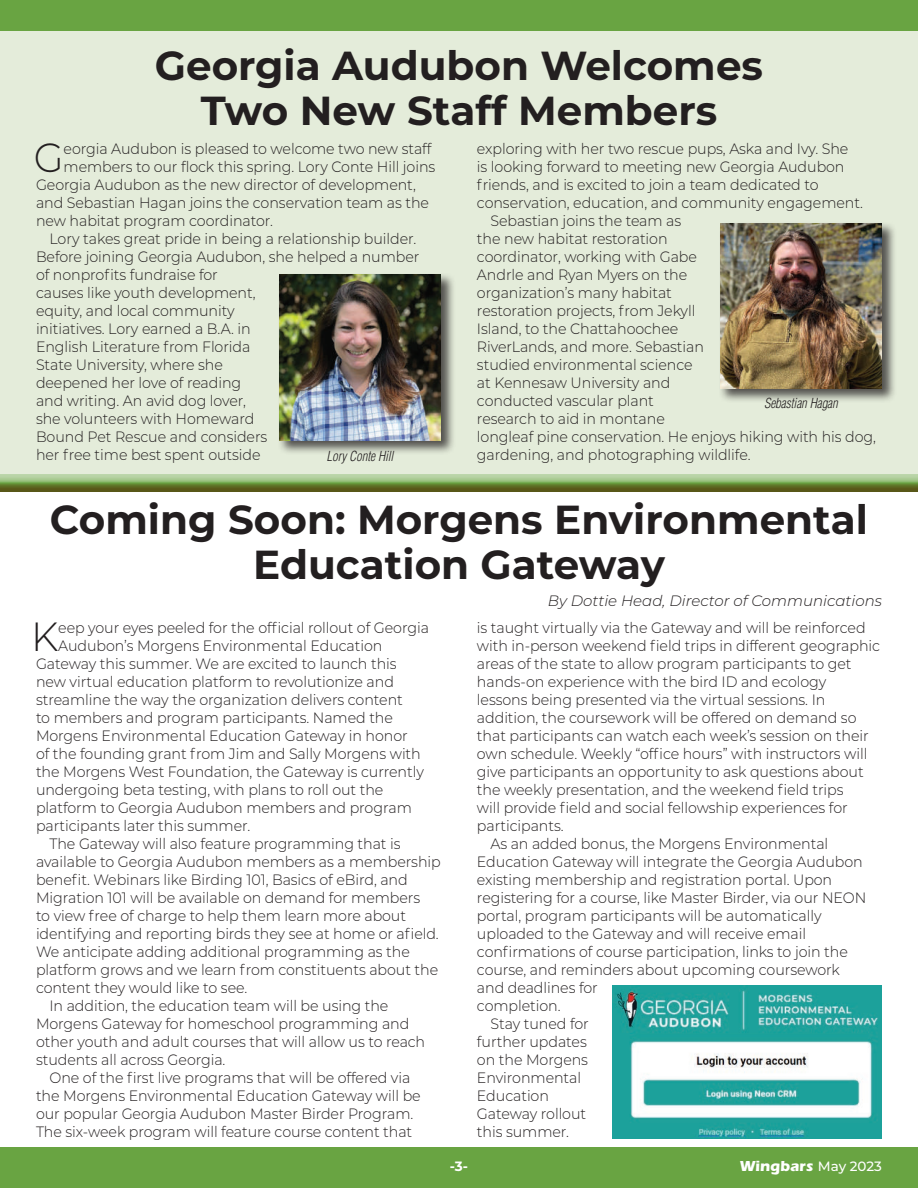
<style>
.page{position:relative;width:918px;height:1188px;background:#fff}
.page>*{position:absolute;margin:0;border:0;box-sizing:border-box;transform-origin:0 0}
.t1{font:300 40.65px "Montserrat";color:#231f20;scale:.95 1}
.t2{font:700 40.5px/45px "Montserrat";color:#231f20;text-align:center}
.t3{font:300 15px "Montserrat";letter-spacing:-.005em;color:#231f20;scale:.95 1}
.t4{font:italic 300 15px "Montserrat";color:#231f20}
.t5{font:700 15px "Itc Eras";color:#fff}
.t6{font:italic 300 condensed 13.5px "Helvetica";letter-spacing:-.005em;color:#231f20;scale:.95 1}
.t7{font:700 13.5px "Montserrat";color:#fff}
.s1{font-family:"Montserrat";font-weight:500;font-size:13.5px}
</style>
<div class="page">
<div style="left:0;top:1148px;width:918px;height:40px;background:#69a442"></div>
<div style="left:0;top:0;width:918px;height:32px;background:#69a442"></div>
<div style="left:0;top:32px;width:918px;height:445px;background:#e4ecda"></div>
<div style="left:277px;top:273px;width:178px;height:183px;background:#231f20;opacity:.75"></div>
<img style="left:279px;top:274px;width:162px;height:167px">
<div style="left:718px;top:221px;width:179px;height:182px;background:#231f20;opacity:.75"></div>
<img style="left:720px;top:223px;width:162px;height:165px">
<div style="left:0;top:474px;width:918px;height:20px;background:#ca612c;opacity:.75"></div>
<img style="left:612px;top:986px;width:270px;height:152px">
<h2 class="t2" style="left:155px;top:41px;width:610px">Georgia Audubon Welcomes<br>Two New Staff Members</h2>
<h1 class="t1" style="left:34px;top:130px;width:33px">G</h1>
<p class="t3" style="left:64px;top:139px;width:389px">eorgia Audubon is pleased to welcome two new staff</p>
<p class="t3" style="left:64px;top:157px;width:393px">members to our flock this spring. Lory Conte Hill joins</p>
<p class="t3" style="left:36px;top:175px;width:401px">Georgia Audubon as the new director of development,</p>
<p class="t3" style="left:36px;top:193px;width:415px">and Sebastian Hagan joins the conservation team as the</p>
<p class="t3" style="left:36px;top:211px;width:251px">new habitat program coordinator.</p>
<p class="t3" style="left:49px;top:229px;width:388px">Lory takes great pride in being a relationship builder.</p>
<p class="t3" style="left:36px;top:247px;width:405px">Before joining Georgia Audubon, she helped a number</p>
<p class="t3" style="left:36px;top:265px;width:193px">of nonprofits fundraise for</p>
<p class="t3" style="left:36px;top:283px;width:233px">causes like youth development,</p>
<p class="t3" style="left:36px;top:301px;width:211px">equity, and local community</p>
<p class="t3" style="left:36px;top:319px;width:228px">initiatives. Lory earned a B.A. in</p>
<p class="t3" style="left:36px;top:337px;width:227px">English Literature from Florida</p>
<p class="t3" style="left:36px;top:355px;width:198px">State University, where she</p>
<p class="t3" style="left:36px;top:373px;width:218px">deepened her love of reading</p>
<p class="t3" style="left:36px;top:391px;width:223px">and writing. An avid dog lover,</p>
<p class="t3" style="left:36px;top:409px;width:231px">she volunteers with Homeward</p>
<p class="t3" style="left:36px;top:427px;width:245px">Bound Pet Rescue and considers</p>
<p class="t3" style="left:36px;top:445px;width:238px">her free time best spent outside</p>
<p class="t6" style="left:327px;top:447px;width:72px">Lory Conte Hill</p>
<p class="t3" style="left:477px;top:139px;width:392px">exploring with her two rescue pups, Aska and Ivy. She</p>
<p class="t3" style="left:477px;top:157px;width:388px">is looking forward to meeting new Georgia Audubon</p>
<p class="t3" style="left:477px;top:175px;width:361px">friends, and is excited to join a team dedicated to</p>
<p class="t3" style="left:477px;top:193px;width:408px">conservation, education, and community engagement.</p>
<p class="t3" style="left:490px;top:211px;width:202px">Sebastian joins the team as</p>
<p class="t3" style="left:477px;top:229px;width:202px">the new habitat restoration</p>
<p class="t3" style="left:477px;top:247px;width:233px">coordinator, working with Gabe</p>
<p class="t3" style="left:477px;top:265px;width:223px">Andrle and Ryan Myers on the</p>
<p class="t3" style="left:477px;top:283px;width:207px">organization’s many habitat</p>
<p class="t3" style="left:477px;top:301px;width:231px">restoration projects, from Jekyll</p>
<p class="t3" style="left:477px;top:319px;width:214px">Island, to the Chattahoochee</p>
<p class="t3" style="left:477px;top:337px;width:241px">RiverLands, and more. Sebastian</p>
<p class="t3" style="left:477px;top:355px;width:229px">studied environmental science</p>
<p class="t3" style="left:477px;top:373px;width:205px">at Kennesaw University and</p>
<p class="t3" style="left:477px;top:391px;width:188px">conducted vascular plant</p>
<p class="t3" style="left:477px;top:409px;width:199px">research to aid in montane</p>
<p class="t3" style="left:477px;top:427px;width:422px">longleaf pine conservation. He enjoys hiking with his dog,</p>
<p class="t3" style="left:477px;top:445px;width:290px">gardening, and photographing wildlife.</p>
<p class="t6" style="left:764px;top:395px;width:79px">Sebastian Hagan</p>
<h2 class="t2" style="left:50px;top:495px;width:820px">Coming Soon: Morgens Environmental<br>Education Gateway</h2>
<p class="t4" style="left:548px;top:591px;width:336px">By Dottie Head, Director of Communications</p>
<h1 class="t1" style="left:31px;top:608px;width:30px">K</h1>
<p class="t3" style="left:58px;top:617px;width:392px">eep your eyes peeled for the official rollout of Georgia</p>
<p class="t3" style="left:58px;top:635px;width:343px">Audubon’s Morgens Environmental Education</p>
<p class="t3" style="left:36px;top:653px;width:381px">Gateway this summer. We are excited to launch this</p>
<p class="t3" style="left:36px;top:671px;width:378px">new virtual education platform to revolutionize and</p>
<p class="t3" style="left:36px;top:689px;width:388px">streamline the way the organization delivers content</p>
<p class="t3" style="left:36px;top:707px;width:377px">to members and program participants. Named the</p>
<p class="t3" style="left:36px;top:725px;width:393px">Morgens Environmental Education Gateway in honor</p>
<p class="t3" style="left:36px;top:743px;width:407px">of the founding grant from Jim and Sally Morgens with</p>
<p class="t3" style="left:36px;top:761px;width:410px">the Morgens West Foundation, the Gateway is currently</p>
<p class="t3" style="left:36px;top:779px;width:367px">undergoing beta testing, with plans to roll out the</p>
<p class="t3" style="left:36px;top:797px;width:397px">platform to Georgia Audubon members and program</p>
<p class="t3" style="left:36px;top:815px;width:227px">participants later this summer.</p>
<p class="t3" style="left:49px;top:833px;width:371px">The Gateway will also feature programming that is</p>
<p class="t3" style="left:36px;top:851px;width:428px">available to Georgia Audubon members as a membership</p>
<p class="t3" style="left:36px;top:869px;width:393px">benefit. Webinars like Birding 101, Basics of eBird, and</p>
<p class="t3" style="left:36px;top:887px;width:406px">Migration 101 will be available on demand for members</p>
<p class="t3" style="left:36px;top:905px;width:391px">to view free of charge to help them learn more about</p>
<p class="t3" style="left:36px;top:923px;width:426px">identifying and reporting birds they see at home or afield.</p>
<p class="t3" style="left:36px;top:941px;width:395px">We anticipate adding additional programming as the</p>
<p class="t3" style="left:36px;top:959px;width:425px">platform grows and we learn from constituents about the</p>
<p class="t3" style="left:36px;top:977px;width:224px">content they would like to see.</p>
<p class="t3" style="left:49px;top:995px;width:358px">In addition, the education team will be using the</p>
<p class="t3" style="left:36px;top:1013px;width:395px">Morgens Gateway for homeschool programming and</p>
<p class="t3" style="left:36px;top:1031px;width:411px">other youth and adult courses that will allow us to reach</p>
<p class="t3" style="left:36px;top:1049px;width:201px">students all across Georgia.</p>
<p class="t3" style="left:49px;top:1067px;width:381px">One of the first live programs that will be offered via</p>
<p class="t3" style="left:36px;top:1085px;width:406px">the Morgens Environmental Education Gateway will be</p>
<p class="t3" style="left:36px;top:1103px;width:399px">our popular Georgia Audubon Master Birder Program.</p>
<p class="t3" style="left:36px;top:1121px;width:398px">The six-week program will feature course content that</p>
<p class="t3" style="left:477px;top:617px;width:411px">is taught virtually via the Gateway and will be reinforced</p>
<p class="t3" style="left:477px;top:635px;width:426px">with in-person weekend field trips in different geographic</p>
<p class="t3" style="left:477px;top:653px;width:396px">areas of the state to allow program participants to get</p>
<p class="t3" style="left:477px;top:671px;width:369px">hands-on experience with the bird ID and ecology</p>
<p class="t3" style="left:477px;top:689px;width:368px">lessons being presented via the virtual sessions. In</p>
<p class="t3" style="left:477px;top:707px;width:401px">addition, the coursework will be offered on demand so</p>
<p class="t3" style="left:477px;top:725px;width:414px">that participants can watch each week’s session on their</p>
<p class="t3" style="left:477px;top:743px;width:412px">own schedule. Weekly “office hours” with instructors will</p>
<p class="t3" style="left:477px;top:761px;width:409px">give participants an opportunity to ask questions about</p>
<p class="t3" style="left:477px;top:779px;width:387px">the weekly presentation, and the weekend field trips</p>
<p class="t3" style="left:477px;top:797px;width:392px">will provide field and social fellowship experiences for</p>
<p class="t3" style="left:477px;top:815px;width:93px">participants.</p>
<p class="t3" style="left:490px;top:833px;width:357px">As an added bonus, the Morgens Environmental</p>
<p class="t3" style="left:477px;top:851px;width:408px">Education Gateway will integrate the Georgia Audubon</p>
<p class="t3" style="left:477px;top:869px;width:375px">existing membership and registration portal. Upon</p>
<p class="t3" style="left:477px;top:887px;width:411px">registering for a course, like Master Birder, via our NEON</p>
<p class="t3" style="left:477px;top:905px;width:364px">portal, program participants will be automatically</p>
<p class="t3" style="left:477px;top:923px;width:348px">uploaded to the Gateway and will receive email</p>
<p class="t3" style="left:477px;top:941px;width:392px">confirmations of course participation, links to join the</p>
<p class="t3" style="left:477px;top:959px;width:384px">course, and reminders about upcoming coursework</p>
<p class="t3" style="left:477px;top:977px;width:129px">and deadlines for</p>
<p class="t3" style="left:477px;top:995px;width:89px">completion.</p>
<p class="t3" style="left:490px;top:1013px;width:105px">Stay tuned for</p>
<p class="t3" style="left:477px;top:1031px;width:117px">further updates</p>
<p class="t3" style="left:477px;top:1049px;width:118px">on the Morgens</p>
<p class="t3" style="left:477px;top:1067px;width:111px">Environmental</p>
<p class="t3" style="left:477px;top:1085px;width:77px">Education</p>
<p class="t3" style="left:477px;top:1103px;width:116px">Gateway rollout</p>
<p class="t3" style="left:477px;top:1121px;width:99px">this summer.</p>
<p class="t7" style="left:450px;top:1157px;width:20px">-3-</p>
<p class="t5" style="left:740px;top:1157px;width:143px">Wingbars <span class="s1">May 2023</span></p>
</div>
